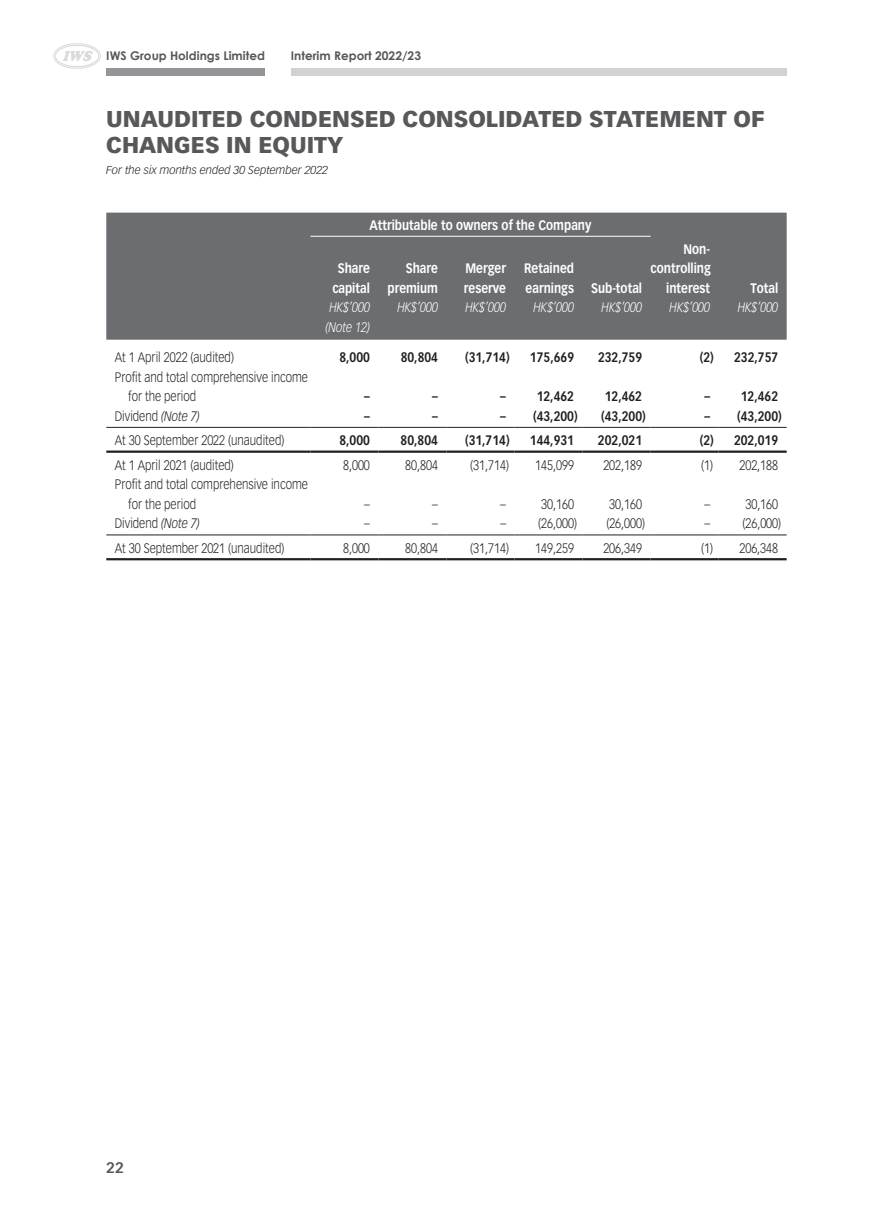
<style>
.page{position:relative;width:893px;height:1212px;background:#fff}
.page>*{position:absolute;margin:0;border:0;box-sizing:border-box;transform-origin:0 0}
.t1{font:900 22.5px/25.5px "Vectora LT Std";color:#57585a}
.t2{font:700 15px "Vectora LT Std";color:#57585a}
.t3{font:300 13.5px/19.5px "Vectora LT Std";color:#231f20;scale:.85 1}
.t4{font:700 13.5px "Vectora LT Std";color:#231f20;scale:.85 1}
.t5{font:700 13.5px/19.5px "Vectora LT Std";color:#fff;text-align:right;scale:.85 1}
.t6{font:italic 300 13.5px "Vectora LT Std";color:#fff;scale:.85 1}
.t7{font:700 12px "Century Gothic";color:#57585a}
.t8{font:italic 300 11.25px "Vectora LT Std";color:#231f20}
.s1{font-style:italic}
</style>
<div class="page">
<div style="left:106px;top:68px;width:158px;height:7px;background:#939598"></div>
<div style="left:291px;top:68px;width:496px;height:7px;background:#d1d2d4"></div>
<img style="left:53px;top:43px;width:48px;height:26px">
<div style="left:106px;top:213px;width:681px;height:127px;background:#6c6d70"></div>
<hr style="left:310px;top:236px;width:341px;height:1px;background:#fff">
<hr style="left:106px;top:427px;width:204px;height:1px;background:#231f20">
<hr style="left:310px;top:427px;width:68px;height:1px;background:#231f20">
<hr style="left:378px;top:427px;width:68px;height:1px;background:#231f20">
<hr style="left:446px;top:427px;width:68px;height:1px;background:#231f20">
<hr style="left:514px;top:427px;width:69px;height:1px;background:#231f20">
<hr style="left:583px;top:427px;width:68px;height:1px;background:#231f20">
<hr style="left:651px;top:427px;width:68px;height:1px;background:#231f20">
<hr style="left:719px;top:427px;width:68px;height:1px;background:#231f20">
<hr style="left:106px;top:450px;width:204px;height:3px;background:#231f20">
<hr style="left:310px;top:450px;width:68px;height:3px;background:#231f20">
<hr style="left:378px;top:450px;width:68px;height:3px;background:#231f20">
<hr style="left:446px;top:450px;width:68px;height:3px;background:#231f20">
<hr style="left:514px;top:450px;width:69px;height:3px;background:#231f20">
<hr style="left:583px;top:450px;width:68px;height:3px;background:#231f20">
<hr style="left:651px;top:450px;width:68px;height:3px;background:#231f20">
<hr style="left:719px;top:450px;width:68px;height:3px;background:#231f20">
<hr style="left:106px;top:534px;width:204px;height:1px;background:#231f20">
<hr style="left:310px;top:534px;width:68px;height:1px;background:#231f20">
<hr style="left:378px;top:534px;width:68px;height:1px;background:#231f20">
<hr style="left:446px;top:534px;width:68px;height:1px;background:#231f20">
<hr style="left:514px;top:534px;width:69px;height:1px;background:#231f20">
<hr style="left:583px;top:534px;width:68px;height:1px;background:#231f20">
<hr style="left:651px;top:534px;width:68px;height:1px;background:#231f20">
<hr style="left:719px;top:534px;width:68px;height:1px;background:#231f20">
<hr style="left:106px;top:558px;width:204px;height:2px;background:#231f20">
<hr style="left:310px;top:558px;width:68px;height:2px;background:#231f20">
<hr style="left:378px;top:558px;width:68px;height:2px;background:#231f20">
<hr style="left:446px;top:558px;width:68px;height:2px;background:#231f20">
<hr style="left:514px;top:558px;width:69px;height:2px;background:#231f20">
<hr style="left:583px;top:558px;width:68px;height:2px;background:#231f20">
<hr style="left:651px;top:558px;width:68px;height:2px;background:#231f20">
<hr style="left:719px;top:558px;width:68px;height:2px;background:#231f20">
<p class="t7" style="left:106px;top:46px;width:160px">IWS Group Holdings Limited</p>
<p class="t7" style="left:291px;top:46px;width:132px">Interim Report 2022/23</p>
<h1 class="t1" style="left:106px;top:106px;width:660px">UNAUDITED CONDENSED CONSOLIDATED STATEMENT OF<br>CHANGES IN EQUITY</h1>
<p class="t8" style="left:106px;top:163px;width:223px">For the six months ended 30 September 2022</p>
<p class="t5" style="left:369px;top:215px;width:263px">Attributable to owners of the Company</p>
<p class="t5" style="left:332px;top:259px;width:46px;text-align:center">Share capital</p>
<p class="t5" style="left:387px;top:259px;width:61px">Share premium</p>
<p class="t5" style="left:464px;top:259px;width:51px;text-align:left">Merger reserve</p>
<p class="t5" style="left:524px;top:259px;width:60px;text-align:left">Retained earnings</p>
<p class="t5" style="left:591px;top:278px;width:62px">Sub-total</p>
<p class="t5" style="left:651px;top:239px;width:73px">Non&shy;controlling interest</p>
<p class="t5" style="left:750px;top:278px;width:34px">Total</p>
<p class="t6" style="left:329px;top:299px;width:49px">HK$’000</p>
<p class="t6" style="left:397px;top:299px;width:49px">HK$’000</p>
<p class="t6" style="left:465px;top:299px;width:49px">HK$’000</p>
<p class="t6" style="left:533px;top:299px;width:49px">HK$’000</p>
<p class="t6" style="left:602px;top:299px;width:49px">HK$’000</p>
<p class="t6" style="left:670px;top:299px;width:49px">HK$’000</p>
<p class="t6" style="left:738px;top:299px;width:49px">HK$’000</p>
<p class="t6" style="left:325px;top:319px;width:54px">(Note 12)</p>
<p class="t3" style="left:115px;top:348px;width:142px">At 1 April 2022 (audited)</p>
<p class="t4" style="left:339px;top:349px;width:37px">8,000</p>
<p class="t4" style="left:401px;top:349px;width:45px">80,804</p>
<p class="t4" style="left:465px;top:349px;width:54px">(31,714)</p>
<p class="t4" style="left:530px;top:349px;width:53px">175,669</p>
<p class="t4" style="left:598px;top:349px;width:53px">232,759</p>
<p class="t4" style="left:700px;top:349px;width:94px">(2) 232,757</p>
<p class="t3" style="left:128px;top:367px;width:213px;text-indent:-13px">Profit and total comprehensive income for the period</p>
<p class="t4" style="left:364px;top:388px;width:8px">–</p>
<p class="t4" style="left:432px;top:388px;width:8px">–</p>
<p class="t4" style="left:500px;top:388px;width:88px">– 12,462</p>
<p class="t4" style="left:605px;top:388px;width:45px">12,462</p>
<p class="t4" style="left:704px;top:388px;width:88px">– 12,462</p>
<p class="t3" style="left:115px;top:407px;width:102px">Dividend <span class="s1">(Note 7)</span></p>
<p class="t4" style="left:364px;top:408px;width:8px">–</p>
<p class="t4" style="left:432px;top:408px;width:8px">–</p>
<p class="t4" style="left:500px;top:408px;width:93px">– (43,200)</p>
<p class="t4" style="left:601px;top:408px;width:54px">(43,200)</p>
<p class="t4" style="left:704px;top:408px;width:93px">– (43,200)</p>
<p class="t3" style="left:115px;top:431px;width:201px">At 30 September 2022 (unaudited)</p>
<p class="t4" style="left:339px;top:432px;width:37px">8,000</p>
<p class="t4" style="left:401px;top:432px;width:45px">80,804</p>
<p class="t4" style="left:465px;top:432px;width:54px">(31,714)</p>
<p class="t4" style="left:530px;top:432px;width:53px">144,931</p>
<p class="t4" style="left:598px;top:432px;width:53px">202,021</p>
<p class="t4" style="left:700px;top:432px;width:94px">(2) 202,019</p>
<p class="t3" style="left:115px;top:456px;width:142px">At 1 April 2021 (audited)</p>
<p class="t3" style="left:343px;top:456px;width:33px">8,000</p>
<p class="t3" style="left:405px;top:456px;width:40px">80,804</p>
<p class="t3" style="left:470px;top:456px;width:47px">(31,714)</p>
<p class="t3" style="left:535px;top:456px;width:47px">145,099</p>
<p class="t3" style="left:603px;top:456px;width:47px">202,189</p>
<p class="t3" style="left:701px;top:456px;width:92px">(1) 202,188</p>
<p class="t3" style="left:128px;top:475px;width:213px;text-indent:-13px">Profit and total comprehensive income for the period</p>
<p class="t3" style="left:364px;top:495px;width:8px">–</p>
<p class="t3" style="left:432px;top:495px;width:8px">–</p>
<p class="t3" style="left:500px;top:495px;width:8px">–</p>
<p class="t3" style="left:541px;top:495px;width:40px">30,160</p>
<p class="t3" style="left:609px;top:495px;width:40px">30,160</p>
<p class="t3" style="left:704px;top:495px;width:8px">–</p>
<p class="t3" style="left:745px;top:495px;width:40px">30,160</p>
<p class="t3" style="left:115px;top:514px;width:102px">Dividend <span class="s1">(Note 7)</span></p>
<p class="t3" style="left:364px;top:514px;width:8px">–</p>
<p class="t3" style="left:432px;top:514px;width:8px">–</p>
<p class="t3" style="left:500px;top:514px;width:92px">– (26,000)</p>
<p class="t3" style="left:606px;top:514px;width:47px">(26,000)</p>
<p class="t3" style="left:704px;top:514px;width:92px">– (26,000)</p>
<p class="t3" style="left:115px;top:538px;width:201px">At 30 September 2021 (unaudited)</p>
<p class="t3" style="left:343px;top:538px;width:33px">8,000</p>
<p class="t3" style="left:405px;top:538px;width:40px">80,804</p>
<p class="t3" style="left:470px;top:538px;width:47px">(31,714)</p>
<p class="t3" style="left:535px;top:538px;width:47px">149,259</p>
<p class="t3" style="left:603px;top:538px;width:47px">206,349</p>
<p class="t3" style="left:701px;top:538px;width:92px">(1) 206,348</p>
<p class="t2" style="left:106px;top:1158px;width:19px">22</p>
</div>
